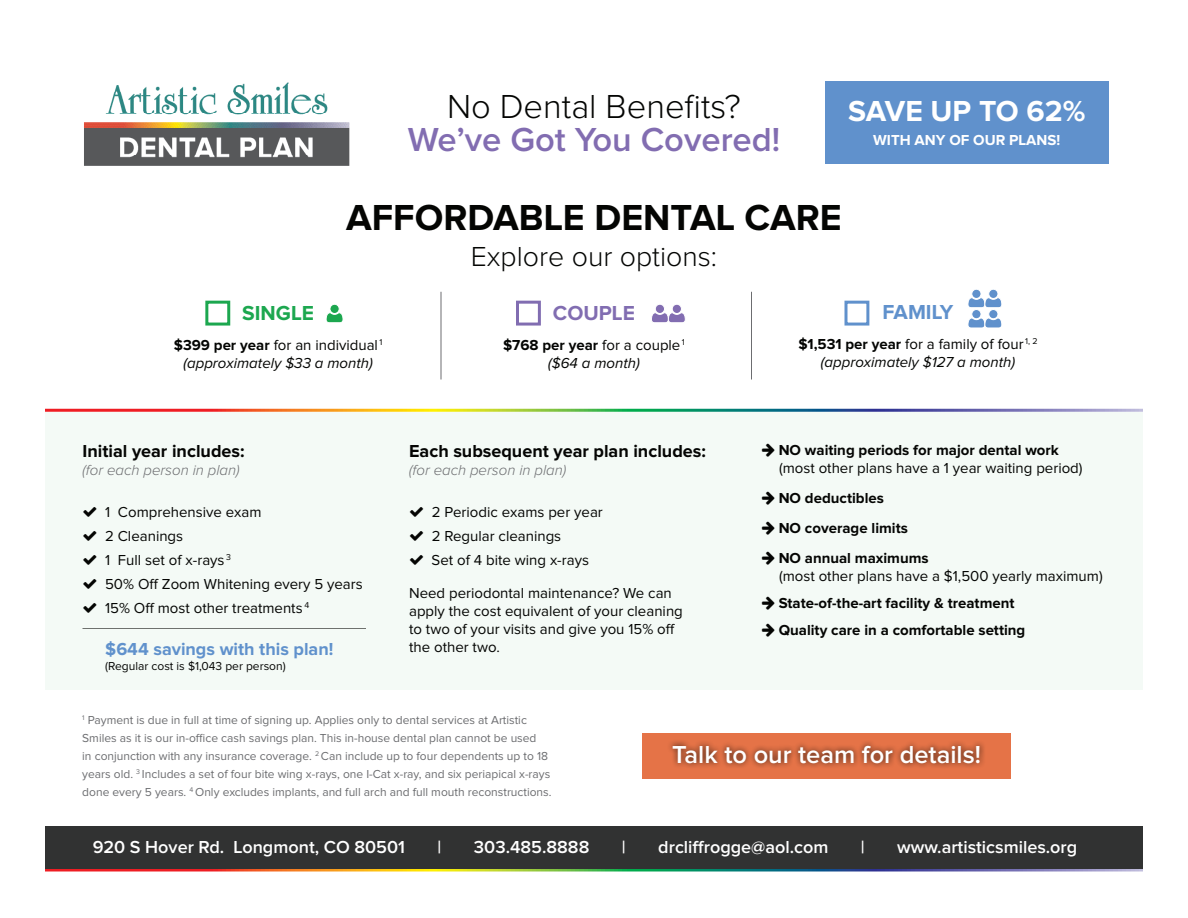
<style>
.page{position:relative;width:1188px;height:918px;background:#fff}
.page>*{position:absolute;margin:0;border:0;box-sizing:border-box;transform-origin:0 0}
.t1{font:700 37.5px "Proxima Nova";color:#040503}
.t2{font:600 34.5px "Proxima Nova";color:#826db1}
.t3{font:300 34.5px "Proxima Nova";color:#040503}
.t4{font:700 30px "Proxima Nova";letter-spacing:-.005em;color:#fff}
.t5{font:300 28.5px "Proxima Nova";color:#040503}
.t6{font:600 25.5px "Proxima Nova";color:#fff}
.t7{font:700 21px "Proxima Nova";color:#1ca74f}
.t8{font:700 21px "Proxima Nova";color:#816db1}
.t9{font:700 21px "Proxima Nova";color:#6091cc}
.t10{font:600 18px "Proxima Nova";color:#fff}
.t11{font:700 18px "Proxima Nova";color:#040503}
.t12{font:700 18px "Proxima Nova";color:#6091cc}
.t13{font:15px/24px "Proxima Nova";color:#040503}
.t14{font:700 15px/30px "Proxima Nova";color:#040503}
.t15{font:italic 15px/18px "Proxima Nova";color:#040503;text-align:center}
.t16{font:italic 300 15px "Proxima Nova";color:#6c6d70}
.t17{font:700 15px "Proxima Nova";color:#fff}
.t18{font:12px/18px "Proxima Nova";color:#6c6d70}
.t19{font:12px "Proxima Nova";color:#040503}
.s1{font-weight:700;font-style:normal}
.s2{font-style:normal}
.s3{font-weight:400}
.s4{font-weight:400;font-style:italic}
</style>
<div class="page">
<div style="left:826px;top:81px;width:283px;height:82px;background:#6091cc"></div>
<div style="left:45px;top:412px;width:1098px;height:278px;background:#f4faf6"></div>
<svg style="left:45px;top:868px;width:1098px;height:4px;background:#847964"></svg>
<div style="left:642px;top:733px;width:369px;height:45px;background:#e57347"></div>
<div style="left:667px;top:739px;width:319px;height:30px;background:#040503;opacity:.75"></div>
<img style="left:84px;top:82px;width:266px;height:84px">
<div style="left:205px;top:301px;width:25px;height:25px;border:3px solid #1ca74f"></div>
<div style="left:516px;top:301px;width:25px;height:25px;border:3px solid #816db1"></div>
<div style="left:844px;top:301px;width:25px;height:25px;border:3px solid #6091cc"></div>
<div style="left:45px;top:826px;width:1098px;height:42px;background:#313232"></div>
<svg style="left:326px;top:304px;width:17px;height:19px"></svg>
<svg style="left:652px;top:304px;width:33px;height:19px"></svg>
<svg style="left:968px;top:289px;width:34px;height:39px"></svg>
<hr style="left:751px;top:292px;width:1px;height:87px;background:#6c6d70">
<hr style="left:441px;top:292px;width:1px;height:87px;background:#6c6d70">
<hr style="left:82px;top:628px;width:284px;height:1px;background:#040503">
<h2 class="t3" style="left:447px;top:91px;width:295px">No Dental Benefits?</h2>
<h2 class="t2" style="left:408px;top:124px;width:374px">We’ve Got You Covered!</h2>
<h3 class="t4" style="left:848px;top:97px;width:239px">SAVE UP TO 62%</h3>
<p class="t17" style="left:873px;top:133px;width:189px">WITH ANY OF OUR PLANS!</p>
<h1 class="t1" style="left:346px;top:200px;width:497px">AFFORDABLE DENTAL CARE</h1>
<h3 class="t5" style="left:471px;top:243px;width:248px">Explore our options:</h3>
<h3 class="t7" style="left:242px;top:304px;width:73px">SINGLE</h3>
<p class="t15" style="left:174px;top:337px;width:210px"><span class="s1">$399 per year</span> <span class="s2">for an individual</span> <sup>1 </sup>(approximately $33 a month)</p>
<h3 class="t8" style="left:553px;top:304px;width:84px">COUPLE</h3>
<p class="t14" style="left:503px;top:337px;width:183px;line-height:18px;text-align:center">$768 per year <span class="s3">for a couple</span> <sup>1 </sup><span class="s4">($64 a month)</span></p>
<h3 class="t11" style="left:82px;top:442px;width:164px">Initial year includes:</h3>
<p class="t16" style="left:82px;top:463px;width:159px">(for each person in plan)</p>
<p class="t13" style="left:105px;top:500px;width:259px">1 Comprehensive exam<br>2 Cleanings<br>1 Full set of x-rays <sup>3<br></sup>50% Off Zoom Whitening every 5 years<br>15% Off most other treatments <sup>4</sup></p>
<h3 class="t12" style="left:105px;top:640px;width:230px">$644 savings with this plan!</h3>
<p class="t19" style="left:105px;top:660px;width:182px">(Regular cost is $1,043 per person)</p>
<h3 class="t11" style="left:409px;top:442px;width:298px">Each subsequent year plan includes:</h3>
<p class="t16" style="left:409px;top:463px;width:159px">(for each person in plan)</p>
<p class="t13" style="left:432px;top:500px;width:173px">2 Periodic exams per year<br>2 Regular cleanings<br>Set of 4 bite wing x-rays</p>
<p class="t13" style="left:409px;top:584px;width:275px;line-height:18px">Need periodontal maintenance? We can apply the cost equivalent of your cleaning to two of your visits and give you 15% off the other two.</p>
<h3 class="t9" style="left:883px;top:302px;width:72px">FAMILY</h3>
<p class="t15" style="left:798px;top:336px;width:241px"><span class="s1">$1,531 per year</span> <span class="s2">for a family of four</span> <sup>1,</sup> <sup>2 </sup>(approximately $127 a month)</p>
<p class="t14" style="left:779px;top:436px;width:282px">NO waiting periods for major dental work</p>
<p class="t13" style="left:779px;top:457px;width:305px">(most other plans have a 1 year waiting period)</p>
<p class="t14" style="left:779px;top:484px;width:151px">NO deductibles<br>NO coverage limits<br>NO annual maximums</p>
<p class="t13" style="left:779px;top:565px;width:325px">(most other plans have a $1,500 yearly maximum)</p>
<p class="t14" style="left:779px;top:591px;width:248px;line-height:27px">State-of-the-art facility &amp; treatment<br>Quality care in a comfortable setting</p>
<p class="t18" style="left:82px;top:712px;width:471px"><sup>1</sup> Payment is due in full at time of signing up. Applies only to dental services at Artistic Smiles as it is our in-office cash savings plan. This in-house dental plan cannot be used<br>in conjunction with any insurance coverage. <sup>2</sup> Can include up to four dependents up to 18 years old. <sup>3</sup> Includes a set of four bite wing x-rays, one I-Cat x-ray, and six periapical x-rays done every 5 years. <sup>4</sup> Only excludes implants, and full arch and full mouth reconstructions.</p>
<h3 class="t6" style="left:672px;top:743px;width:310px">Talk to our team for details!</h3>
<h3 class="t10" style="left:93px;top:838px;width:314px">920 S Hover Rd. Longmont, CO 80501</h3>
<h3 class="t10" style="left:438px;top:838px;width:5px">|</h3>
<h3 class="t10" style="left:474px;top:838px;width:117px">303.485.8888</h3>
<h3 class="t10" style="left:622px;top:838px;width:5px">|</h3>
<h3 class="t10" style="left:658px;top:838px;width:172px">drcliffrogge@aol.com</h3>
<h3 class="t10" style="left:861px;top:838px;width:5px">|</h3>
<h3 class="t10" style="left:897px;top:838px;width:182px">www.artisticsmiles.org</h3>
</div>
